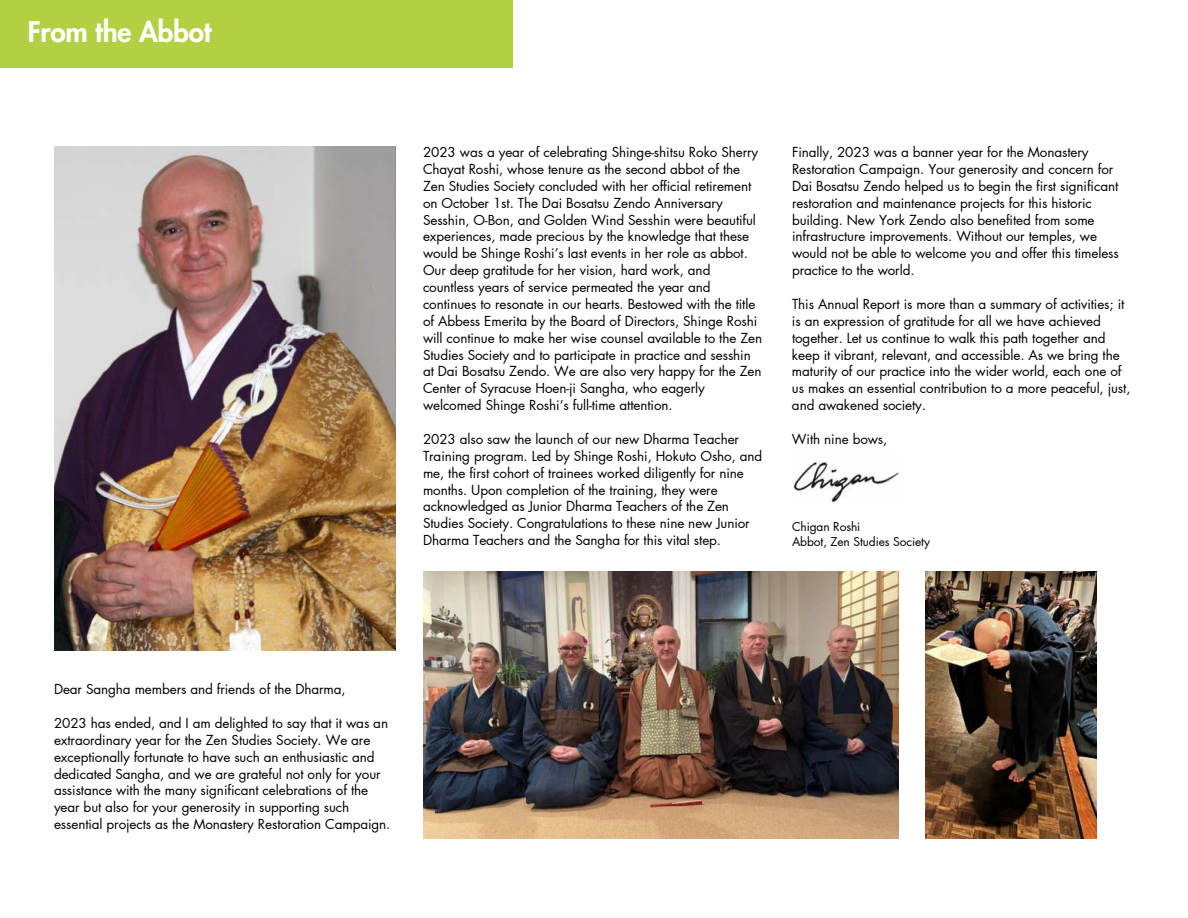
<style>
.page{position:relative;width:1188px;height:918px;background:#fff}
.page>*{position:absolute;margin:0;border:0;box-sizing:border-box;transform-origin:0 0}
.t1{font:800 27.9px "Futura LT Pro";letter-spacing:-.01em;color:#fff}
.t2{font:13.5px/16.8px "Futura LT Pro";letter-spacing:-.01em;color:#000}
.t3{font:12px/15px "Futura LT Pro";letter-spacing:-.01em;color:#000}
</style>
<div class="page">
<div style="left:0;top:0;width:513px;height:67px;background:#b3d043"></div>
<img style="left:54px;top:147px;width:342px;height:504px">
<img style="left:925px;top:571px;width:171px;height:267px">
<img style="left:423px;top:571px;width:475px;height:267px">
<img style="left:793px;top:460px;width:106px;height:43px">
<h1 class="t1" style="left:28px;top:10px;width:185px">From the Abbot</h1>
<p class="t2" style="left:423px;top:143px;width:341px">2023 was a year of celebrating Shinge-shitsu Roko Sherry Chayat Roshi, whose tenure as the second abbot of the Zen Studies Society concluded with her official retirement on October 1st. The Dai Bosatsu Zendo Anniversary Sesshin, O-Bon, and Golden Wind Sesshin were beautiful experiences, made precious by the knowledge that these would be Shinge Roshi’s last events in her role as abbot.<br>Our deep gratitude for her vision, hard work, and countless years of service permeated the year and continues to resonate in our hearts. Bestowed with the title of Abbess Emerita by the Board of Directors, Shinge Roshi will continue to make her wise counsel available to the Zen Studies Society and to participate in practice and sesshin at Dai Bosatsu Zendo. We are also very happy for the Zen Center of Syracuse Hoen-ji Sangha, who eagerly welcomed Shinge Roshi’s full-time attention.</p>
<p class="t2" style="left:423px;top:430px;width:341px">2023 also saw the launch of our new Dharma Teacher Training program. Led by Shinge Roshi, Hokuto Osho, and me, the first cohort of trainees worked diligently for nine months. Upon completion of the training, they were acknowledged as Junior Dharma Teachers of the Zen Studies Society. Congratulations to these nine new Junior Dharma Teachers and the Sangha for this vital step.</p>
<p class="t2" style="left:792px;top:143px;width:328px">Finally, 2023 was a banner year for the Monastery Restoration Campaign. Your generosity and concern for Dai Bosatsu Zendo helped us to begin the first significant restoration and maintenance projects for this historic building. New York Zendo also benefited from some infrastructure improvements. Without our temples, we would not be able to welcome you and offer this timeless practice to the world.</p>
<p class="t2" style="left:792px;top:295px;width:340px">This Annual Report is more than a summary of activities; it is an expression of gratitude for all we have achieved together. Let us continue to walk this path together and keep it vibrant, relevant, and accessible. As we bring the maturity of our practice into the wider world, each one of us makes an essential contribution to a more peaceful, just, and awakened society.</p>
<p class="t2" style="left:792px;top:430px;width:97px">With nine bows,</p>
<p class="t3" style="left:792px;top:519px;width:140px">Chigan Roshi<br>Abbot, Zen Studies Society</p>
<p class="t2" style="left:54px;top:681px;width:293px">Dear Sangha members and friends of the Dharma,</p>
<p class="t2" style="left:54px;top:714px;width:338px">2023 has ended, and I am delighted to say that it was an extraordinary year for the Zen Studies Society. We are exceptionally fortunate to have such an enthusiastic and dedicated Sangha, and we are grateful not only for your assistance with the many significant celebrations of the year but also for your generosity in supporting such essential projects as the Monastery Restoration Campaign.</p>
</div>
